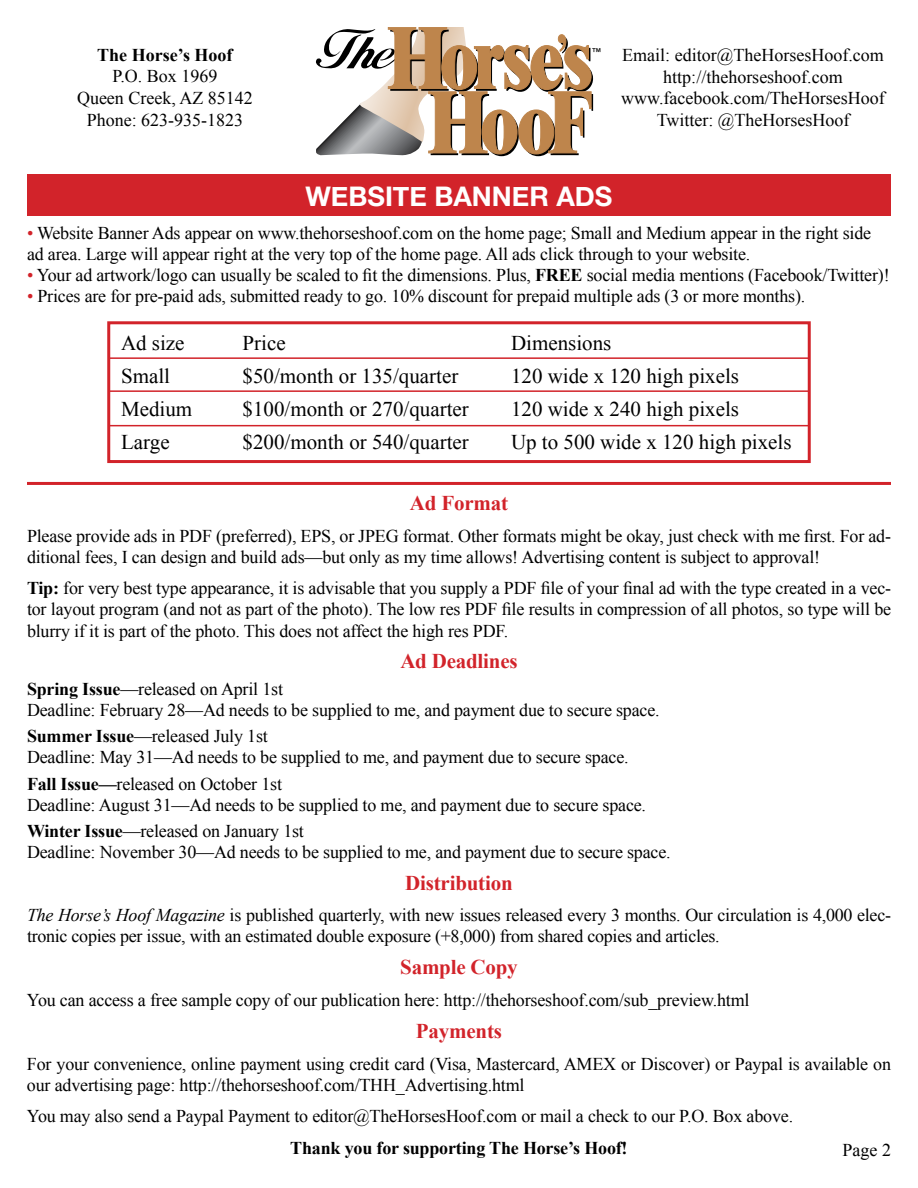
<style>
.page{position:relative;width:918px;height:1188px;background:#fff}
.page>*{position:absolute;margin:0;border:0;box-sizing:border-box;transform-origin:0 0}
.t1{font:700 27px "Helvetica Neue";color:#fff}
.t2{font:21px "Times New Roman";color:#000}
.t3{font:700 21px "Times New Roman";letter-spacing:-.01em;color:#d2232a}
.t4{font:18px/21px "Times New Roman";letter-spacing:-.01em;color:#000}
.t5{font:700 18px "Times New Roman";letter-spacing:-.01em;color:#000}
.t6{font:10.95px "Helvetica";color:#000}
.s1{color:#d2232a}
.s2{font-weight:700}
.s3{font-style:italic}
</style>
<div class="page">
<div style="left:107px;top:321px;width:704px;height:142px;border:3px solid #d2232a"></div>
<hr style="left:108px;top:357px;width:702px;height:2px;background:#d2232a">
<hr style="left:108px;top:390px;width:702px;height:2px;background:#d2232a">
<hr style="left:108px;top:425px;width:702px;height:1px;background:#d2232a">
<svg style="left:316px;top:27px;width:277px;height:129px"></svg>
<hr style="left:27px;top:482px;width:864px;height:3px;background:#d2232a">
<div style="left:27px;top:174px;width:864px;height:42px;background:#d2232a"></div>
<p class="t5" style="left:97px;top:42px;width:137px">The Horse’s Hoof</p>
<p class="t6" style="left:591px;top:43px;width:12px">™</p>
<p class="t4" style="left:77px;top:65px;width:177px;line-height:21.6px;text-align:center">P.O. Box 1969<br>Queen Creek, AZ 85142<br>Phone: 623-935-1823</p>
<p class="t4" style="left:621px;top:44px;width:265px;line-height:21.6px;text-align:center">Email: editor@TheHorsesHoof.com http://thehorseshoof.com www.facebook.com/TheHorsesHoof<br>Twitter: @TheHorsesHoof</p>
<h1 class="t1" style="left:305px;top:172px;width:307px">WEBSITE BANNER ADS</h1>
<p class="t4" style="left:27px;top:222px;width:846px"><span class="s1">•</span> Website Banner Ads appear on www.thehorseshoof.com on the home page; Small and Medium appear in the right side ad area. Large will appear right at the very top of the home page. All ads click through to your website.</p>
<p class="t4" style="left:27px;top:264px;width:864px"><span class="s1">•</span> Your ad artwork/logo can usually be scaled to fit the dimensions. Plus, <span class="s2">FREE</span> social media mentions (Facebook/Twitter)!</p>
<p class="t4" style="left:27px;top:285px;width:780px"><span class="s1">•</span> Prices are for pre-paid ads, submitted ready to go. 10% discount for prepaid multiple ads (3 or more months).</p>
<p class="t2" style="left:121px;top:329px;width:65px">Ad size</p>
<p class="t2" style="left:243px;top:329px;width:45px">Price</p>
<p class="t2" style="left:511px;top:329px;width:102px">Dimensions</p>
<p class="t2" style="left:121px;top:362px;width:51px">Small</p>
<p class="t2" style="left:243px;top:362px;width:217px">$50/month or 135/quarter</p>
<p class="t2" style="left:511px;top:362px;width:230px">120 wide x 120 high pixels</p>
<p class="t2" style="left:121px;top:394px;width:73px">Medium</p>
<p class="t2" style="left:243px;top:394px;width:228px">$100/month or 270/quarter</p>
<p class="t2" style="left:511px;top:394px;width:230px">120 wide x 240 high pixels</p>
<p class="t2" style="left:121px;top:427px;width:50px">Large</p>
<p class="t2" style="left:243px;top:427px;width:228px">$200/month or 540/quarter</p>
<p class="t2" style="left:511px;top:427px;width:282px">Up to 500 wide x 120 high pixels</p>
<p class="t3" style="left:410px;top:488px;width:100px">Ad Format</p>
<p class="t4" style="left:27px;top:525px;width:865px">Please provide ads in PDF (preferred), EPS, or JPEG format. Other formats might be okay, just check with me first. For ad&shy;ditional fees, I can design and build ads—but only as my time allows! Advertising content is subject to approval!</p>
<p class="t4" style="left:27px;top:578px;width:866px;text-align:justify"><span class="s2">Tip:</span> for very best type appearance, it is advisable that you supply a PDF file of your final ad with the type created in a vec&shy;tor layout program (and not as part of the photo). The low res PDF file results in compression of all photos, so type will be blurry if it is part of the photo. This does not affect the high res PDF.</p>
<p class="t3" style="left:400px;top:647px;width:119px">Ad Deadlines</p>
<p class="t4" style="left:27px;top:678px;width:634px"><span class="s2">Spring Issue</span>—released on April 1st<br>Deadline: February 28—Ad needs to be supplied to me, and payment due to secure space.</p>
<p class="t4" style="left:27px;top:725px;width:603px"><span class="s2">Summer Issue</span>—released July 1st<br>Deadline: May 31—Ad needs to be supplied to me, and payment due to secure space.</p>
<p class="t4" style="left:27px;top:773px;width:621px"><span class="s2">Fall Issue—</span>released on October 1st<br>Deadline: August 31—Ad needs to be supplied to me, and payment due to secure space.</p>
<p class="t4" style="left:27px;top:820px;width:645px"><span class="s2">Winter Issue</span>—released on January 1st<br>Deadline: November 30—Ad needs to be supplied to me, and payment due to secure space.</p>
<p class="t3" style="left:405px;top:868px;width:109px">Distribution</p>
<p class="t4" style="left:27px;top:905px;width:865px"><span class="s3">The Horse’s Hoof Magazine</span> is published quarterly, with new issues released every 3 months. Our circulation is 4,000 elec&shy;tronic copies per issue, with an estimated double exposure (+8,000) from shared copies and articles.</p>
<p class="t3" style="left:400px;top:953px;width:119px">Sample Copy</p>
<p class="t4" style="left:27px;top:989px;width:724px">You can access a free sample copy of our publication here: http://thehorseshoof.com/sub_preview.html</p>
<p class="t3" style="left:416px;top:1016px;width:88px">Payments</p>
<p class="t4" style="left:27px;top:1053px;width:866px">For your convenience, online payment using credit card (Visa, Mastercard, AMEX or Discover) or Paypal is available on our advertising page: http://thehorseshoof.com/THH_Advertising.html</p>
<p class="t4" style="left:27px;top:1106px;width:768px">You may also send a Paypal Payment to editor@TheHorsesHoof.com or mail a check to our P.O. Box above.</p>
<p class="t5" style="left:290px;top:1136px;width:339px">Thank you for supporting The Horse’s Hoof!</p>
<p class="t4" style="left:843px;top:1139px;width:50px">Page 2</p>
</div>
